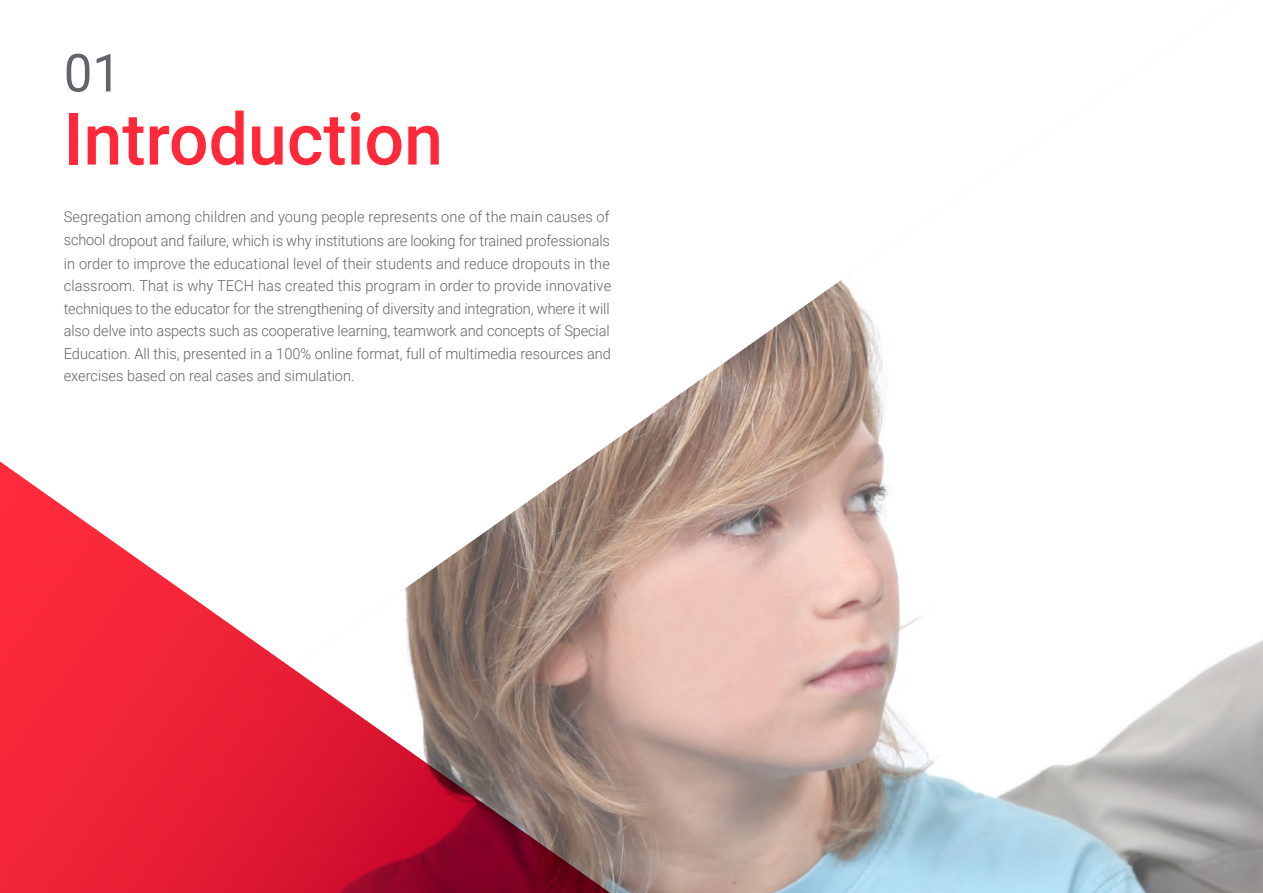
<style>
.page{position:relative;width:1263px;height:893px;background:#fff}
.page>*{position:absolute;margin:0;border:0;box-sizing:border-box;transform-origin:0 0}
.t1{font:500 72px "Roboto";color:#ff293a}
.t2{font:52.5px "Roboto";color:#61646a}
.t3{font:300 15px/22.5px "Roboto";color:#61646a}
</style>
<div class="page">
<img style="left:607px;top:279px;width:656px;height:614px">
<svg style="left:0;top:446px;width:640px;height:447px"></svg>
<h2 class="t2" style="left:64px;top:36px;width:59px">01</h2>
<h1 class="t1" style="left:64px;top:89px;width:381px">Introduction</h1>
<p class="t3" style="left:64px;top:204px;width:548px;line-height:24px">Segregation among children and young people represents one of the main causes of school dropout and failure, which is why institutions are looking for trained professionals</p>
<p class="t3" style="left:64px;top:252px;width:549px;text-align:justify">in order to improve the educational level of their students and reduce dropouts in the classroom. That is why TECH has created this program in order to provide innovative techniques to the educator for the strengthening of diversity and integration, where it will also delve into aspects such as cooperative learning, teamwork and concepts of Special Education. All this, presented in a 100% online format, full of multimedia resources and exercises based on real cases and simulation.</p>
</div>
